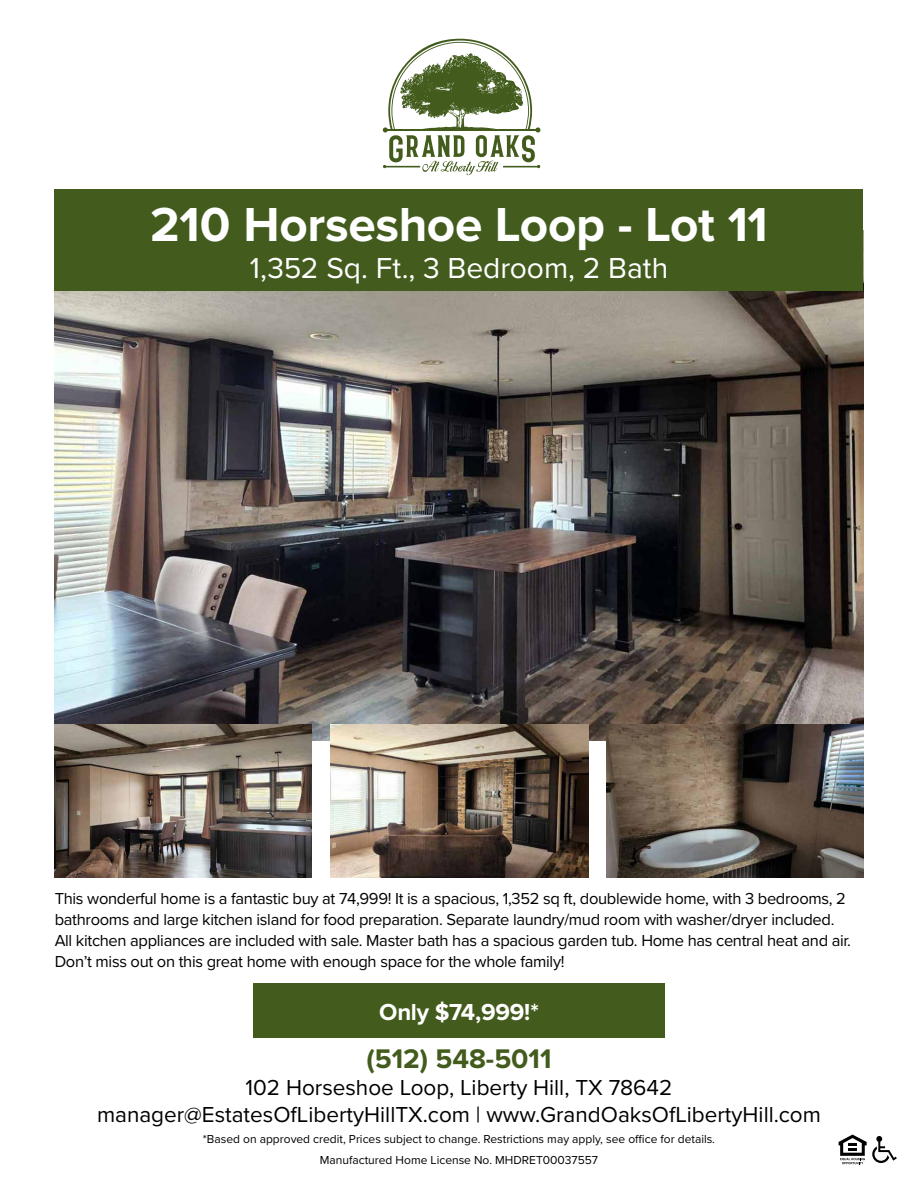
<style>
.page{position:relative;width:918px;height:1188px;background:#fff}
.page>*{position:absolute;margin:0;border:0;box-sizing:border-box;transform-origin:0 0}
.t1{font:700 49.5px "Proxima Nova";letter-spacing:-.01em;color:#fff}
.t2{font:30px "Proxima Nova";letter-spacing:-.005em;color:#fff}
.t3{font:700 27.9px "Proxima Nova";color:#435c1d}
.t4{font:700 24px "Proxima Nova";letter-spacing:-.01em;color:#fff}
.t5{font:22.5px/27px "Proxima Nova";color:#000;text-align:center}
.t6{font:16.5px/21px "Proxima Nova";letter-spacing:-.02em;color:#000}
.t7{font:12px/21px "Proxima Nova";color:#000;text-align:center}
</style>
<div class="page">
<img style="left:55px;top:230px;width:809px;height:511px">
<div style="left:55px;top:189px;width:808px;height:102px;background:#435c1d"></div>
<svg style="left:383px;top:39px;width:157px;height:136px"></svg>
<svg style="left:839px;top:1135px;width:58px;height:29px"></svg>
<img style="left:54px;top:725px;width:258px;height:153px">
<img style="left:330px;top:725px;width:258px;height:153px">
<img style="left:606px;top:725px;width:258px;height:153px">
<div style="left:253px;top:984px;width:412px;height:54px;background:#435c1d"></div>
<h1 class="t1" style="left:150px;top:202px;width:619px">210 Horseshoe Loop - Lot 11</h1>
<h2 class="t2" style="left:250px;top:245px;width:420px">1,352 Sq. Ft., 3 Bedroom, 2 Bath</h2>
<p class="t6" style="left:55px;top:887px;width:798px">This wonderful home is a fantastic buy at 74,999! It is a spacious, 1,352 sq ft, doublewide home, with 3 bedrooms, 2 bathrooms and large kitchen island for food preparation. Separate laundry/mud room with washer/dryer included.<br>All kitchen appliances are included with sale. Master bath has a spacious garden tub. Home has central heat and air.<br>Don’t miss out on this great home with enough space for the whole family!</p>
<h3 class="t4" style="left:379px;top:1001px;width:161px">Only $74,999!*</h3>
<h3 class="t3" style="left:366px;top:1046px;width:187px">(512) 548-5011</h3>
<h3 class="t5" style="left:97px;top:1073px;width:726px">102 Horseshoe Loop, Liberty Hill, TX 78642 manager@EstatesOfLibertyHillTX.com | www.GrandOaksOfLibertyHill.com</h3>
<p class="t7" style="left:203px;top:1128px;width:514px">*Based on approved credit, Prices subject to change. Restrictions may apply, see office for details.<br>Manufactured Home License No. MHDRET00037557</p>
</div>
